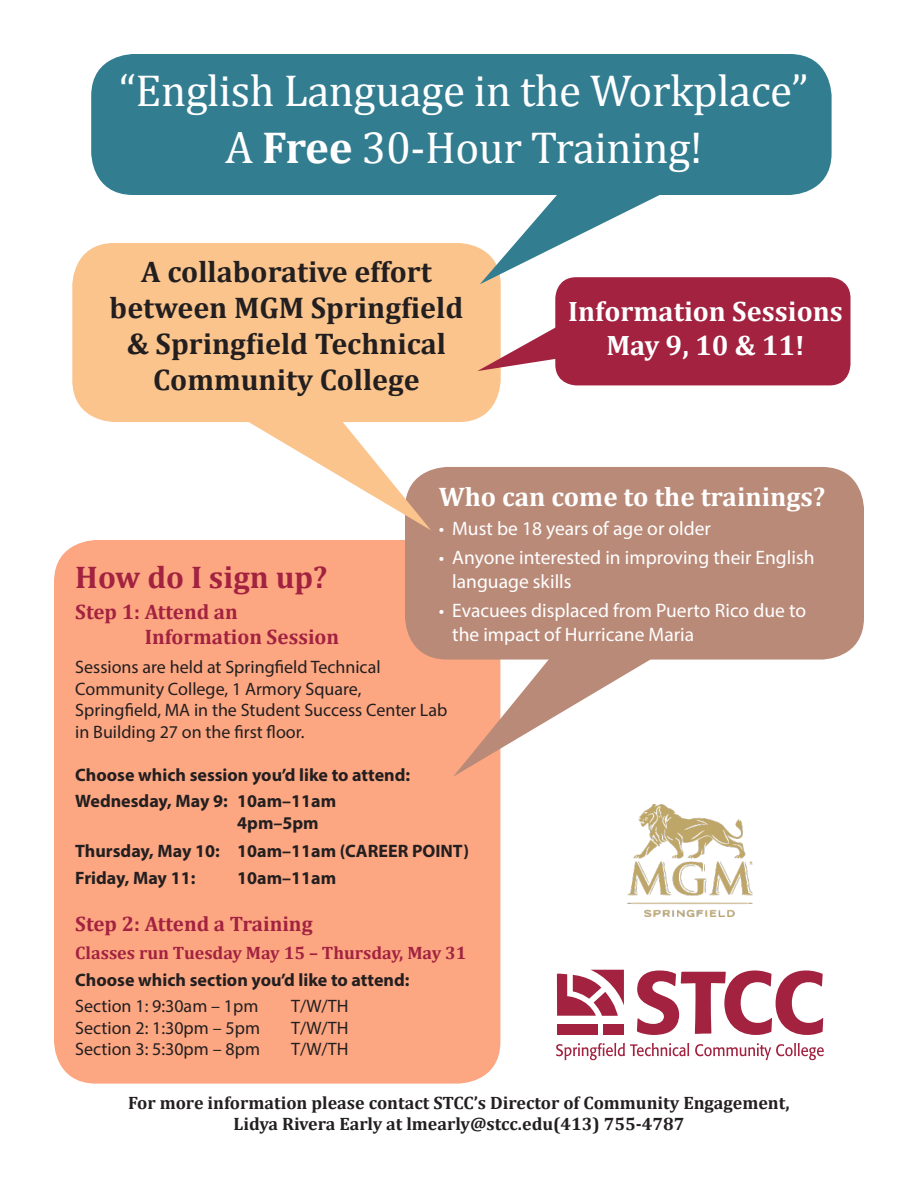
<style>
.page{position:relative;width:918px;height:1188px;background:#fff}
.page>*{position:absolute;margin:0;border:0;box-sizing:border-box;transform-origin:0 0}
.t1{font:45px "Cambria";letter-spacing:-.01em;color:#fff}
.t2{font:700 31.5px "Cambria";color:#a22240}
.t3{font:700 30px/36px "Cambria";color:#231f20;text-align:center}
.t4{font:700 28.2px/33.9px "Cambria";color:#fff;text-align:center}
.t5{font:700 27px "Cambria";color:#fff}
.t6{font:700 21px/25.2px "Cambria";color:#a22240}
.t7{font:19.5px/23.4px "Myriad Pro";color:#fff}
.t8{font:18px/21.6px "Myriad Pro";color:#231f20}
.t9{font:700 18px/21.6px "Myriad Pro";color:#231f20}
.t10{font:700 18px/21px "Cambria";color:#231f20;text-align:center}
.t11{font:700 18px "Cambria";color:#a22240}
.s1{font-weight:700}
</style>
<div class="page">
<div style="left:54px;top:540px;width:446px;height:544px;background:#fca682;border-radius:42px"></div>
<div style="left:405px;top:467px;width:459px;height:193px;background:#ba8a78;border-radius:42px"></div>
<svg style="left:453px;top:659px;width:206px;height:118px"></svg>
<div style="left:72px;top:243px;width:429px;height:179px;background:#fac48c;border-radius:42px"></div>
<svg style="left:248px;top:422px;width:183px;height:108px"></svg>
<div style="left:91px;top:54px;width:741px;height:141px;background:#337d91;border-radius:42px"></div>
<img style="left:627px;top:804px;width:126px;height:112px">
<svg style="left:637px;top:970px;width:186px;height:65px"></svg>
<svg style="left:556px;top:1043px;width:133px;height:17px"></svg>
<svg style="left:695px;top:1043px;width:129px;height:17px"></svg>
<svg style="left:557px;top:970px;width:67px;height:46px"></svg>
<div style="left:557px;top:1024px;width:41px;height:11px;background:#a22240"></div>
<div style="left:604px;top:1024px;width:20px;height:11px;background:#a22240"></div>
<svg style="left:480px;top:195px;width:180px;height:89px"></svg>
<div style="left:555px;top:277px;width:296px;height:108px;background:#a22240;border-radius:21px"></div>
<svg style="left:477px;top:320px;width:79px;height:51px"></svg>
<p class="t1" style="left:119px;top:65px;width:691px">“English Language in the Workplace”</p>
<p class="t1" style="left:225px;top:122px;width:479px">A <span class="s1">Free</span> 30-Hour Training!</p>
<p class="t3" style="left:110px;top:253px;width:355px">A collaborative effort between MGM Springfield &amp; Springfield Technical<br>Community College</p>
<p class="t4" style="left:568px;top:293px;width:276px">Information Sessions<br>May 9, 10 &amp; 11!</p>
<p class="t5" style="left:439px;top:477px;width:388px">Who can come to the trainings?</p>
<p class="t7" style="left:439px;top:516px;width:274px">• Must be 18 years of age or older</p>
<p class="t7" style="left:452px;top:546px;width:364px;text-indent:-14px">• Anyone interested in improving their English language skills</p>
<p class="t7" style="left:452px;top:599px;width:355px;text-indent:-14px">• Evacuees displaced from Puerto Rico due to the impact of Hurricane Maria</p>
<p class="t2" style="left:75px;top:555px;width:254px">How do I sign up?</p>
<p class="t6" style="left:145px;top:598px;width:196px;text-indent:-69px">Step 1: Attend an<br>Information Session</p>
<p class="t8" style="left:75px;top:656px;width:374px">Sessions are held at Springfield Technical Community College, 1 Armory Square, Springfield, MA in the Student Success Center Lab in Building 27 on the first floor.</p>
<p class="t9" style="left:75px;top:764px;width:336px">Choose which session you’d like to attend:</p>
<p class="t9" style="left:237px;top:790px;width:100px;text-indent:-162px">Wednesday, May 9: 10am–11am<br>4pm–5pm</p>
<p class="t9" style="left:75px;top:839px;width:395px">Thursday, May 10: 10am–11am (CAREER POINT)</p>
<p class="t9" style="left:75px;top:867px;width:122px">Friday, May 11:</p>
<p class="t9" style="left:237px;top:867px;width:100px">10am–11am</p>
<p class="t6" style="left:75px;top:910px;width:239px">Step 2: Attend a Training</p>
<p class="t11" style="left:75px;top:940px;width:393px">Classes run Tuesday May 15 – Thursday, May 31</p>
<p class="t9" style="left:75px;top:969px;width:336px">Choose which section you’d like to attend:</p>
<p class="t8" style="left:75px;top:995px;width:185px">Section 1: 9:30am – 1pm</p>
<p class="t8" style="left:291px;top:995px;width:59px">T/W/TH</p>
<p class="t8" style="left:75px;top:1017px;width:186px">Section 2: 1:30pm – 5pm</p>
<p class="t8" style="left:291px;top:1017px;width:59px">T/W/TH</p>
<p class="t8" style="left:75px;top:1038px;width:186px">Section 3: 5:30pm – 8pm</p>
<p class="t8" style="left:291px;top:1038px;width:59px">T/W/TH</p>
<p class="t10" style="left:128px;top:1092px;width:663px">For more information please contact STCC’s Director of Community Engagement,<br>Lidya Rivera Early at lmearly@stcc.edu(413) 755-4787</p>
</div>
